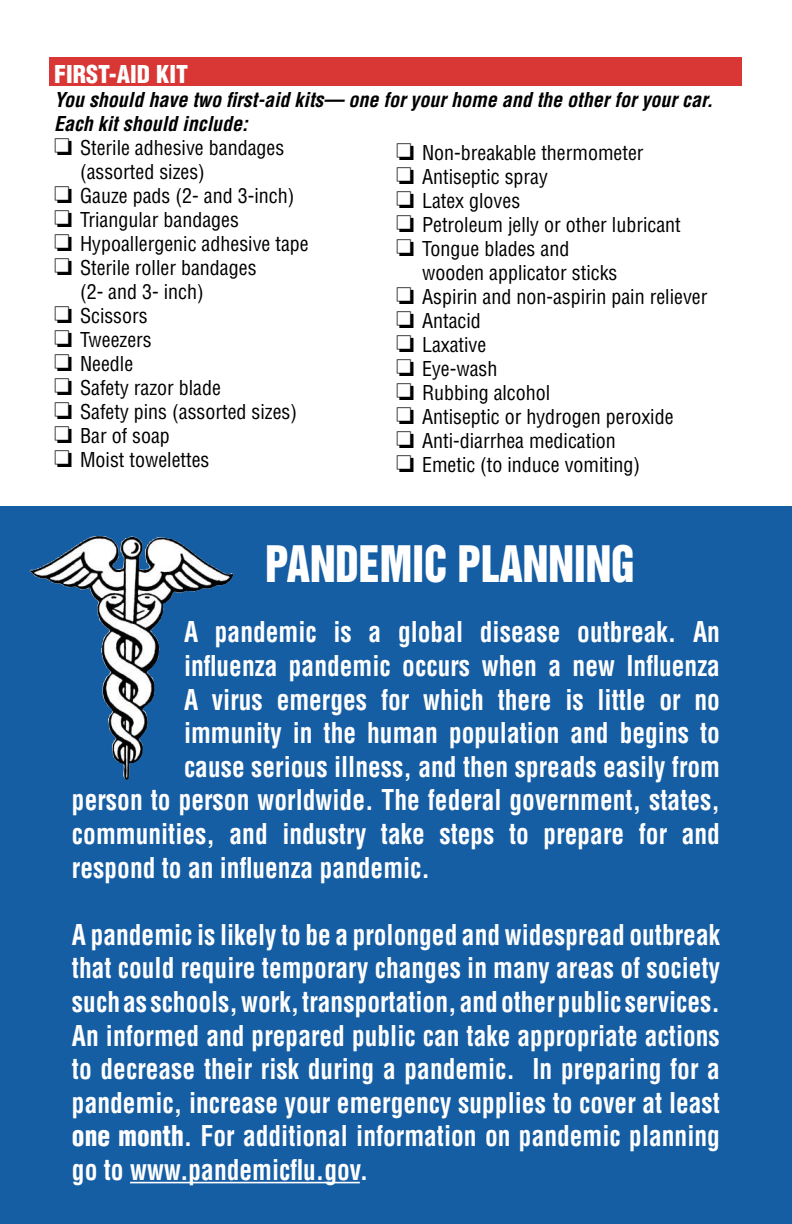
<style>
.page{position:relative;width:792px;height:1224px;background:#fff}
.page>*{position:absolute;margin:0;border:0;box-sizing:border-box;transform-origin:0 0}
.t1{font:46px "Helvetica Inserat";color:#fff;scale:.91 1}
.t2{font:700 condensed 28px/33.6px "Helvetica";color:#fff;text-align:justify;scale:.91 1}
.t3{font:900 condensed 24px "Helvetica";color:#fff}
.t4{font:condensed 20px "Helvetica";color:#000001}
.t5{font:italic 700 condensed 20px "Helvetica";color:#000001}
.s1{font-weight:900}
</style>
<div class="page">
<div style="left:50px;top:58px;width:692px;height:28px;background:#d93735"></div>
<div style="left:0;top:506px;width:792px;height:718px;background:#165ea4"></div>
<hr style="left:130px;top:1182px;width:230px;height:1px;background:#fff">
<img style="left:30px;top:538px;width:119px;height:242px">
<p class="t3" style="left:54px;top:59px;width:136px">FIRST-AID KIT</p>
<p class="t5" style="left:54px;top:88px;width:661px">You should have two first-aid kits— one for your home and the other for your car.</p>
<p class="t5" style="left:54px;top:112px;width:195px">Each kit should include:</p>
<p class="t4" style="left:54px;top:135px;width:232px">❏ Sterile adhesive bandages</p>
<p class="t4" style="left:80px;top:159px;width:126px">(assorted sizes)</p>
<p class="t4" style="left:54px;top:183px;width:242px">❏ Gauze pads (2- and 3-inch)</p>
<p class="t4" style="left:54px;top:207px;width:187px">❏ Triangular bandages</p>
<p class="t4" style="left:54px;top:231px;width:256px">❏ Hypoallergenic adhesive tape</p>
<p class="t4" style="left:54px;top:255px;width:204px">❏ Sterile roller bandages</p>
<p class="t4" style="left:80px;top:279px;width:125px">(2- and 3- inch)</p>
<p class="t4" style="left:54px;top:303px;width:95px">❏ Scissors</p>
<p class="t4" style="left:54px;top:327px;width:99px">❏ Tweezers</p>
<p class="t4" style="left:54px;top:351px;width:81px">❏ Needle</p>
<p class="t4" style="left:54px;top:375px;width:169px">❏ Safety razor blade</p>
<p class="t4" style="left:54px;top:399px;width:245px">❏ Safety pins (assorted sizes)</p>
<p class="t4" style="left:54px;top:423px;width:117px">❏ Bar of soap</p>
<p class="t4" style="left:54px;top:447px;width:157px">❏ Moist towelettes</p>
<p class="t4" style="left:396px;top:140px;width:249px">❏ Non-breakable thermometer</p>
<p class="t4" style="left:396px;top:164px;width:154px">❏ Antiseptic spray</p>
<p class="t4" style="left:396px;top:188px;width:126px">❏ Latex gloves</p>
<p class="t4" style="left:396px;top:212px;width:286px">❏ Petroleum jelly or other lubricant</p>
<p class="t4" style="left:396px;top:236px;width:175px">❏ Tongue blades and</p>
<p class="t4" style="left:422px;top:260px;width:197px">wooden applicator sticks</p>
<p class="t4" style="left:396px;top:284px;width:313px">❏ Aspirin and non-aspirin pain reliever</p>
<p class="t4" style="left:396px;top:308px;width:86px">❏ Antacid</p>
<p class="t4" style="left:396px;top:332px;width:92px">❏ Laxative</p>
<p class="t4" style="left:396px;top:356px;width:103px">❏ Eye-wash</p>
<p class="t4" style="left:396px;top:380px;width:156px">❏ Rubbing alcohol</p>
<p class="t4" style="left:396px;top:404px;width:279px">❏ Antiseptic or hydrogen peroxide</p>
<p class="t4" style="left:396px;top:428px;width:221px">❏ Anti-diarrhea medication</p>
<p class="t4" style="left:396px;top:452px;width:246px">❏ Emetic (to induce vomiting)</p>
<h1 class="t1" style="left:265px;top:537px;width:407px">PANDEMIC PLANNING</h1>
<p class="t2" style="left:184px;top:615px;width:591px">A pandemic is a global disease outbreak. An</p>
<p class="t2" style="left:184px;top:649px;width:591px">influenza pandemic occurs when a new Influenza</p>
<p class="t2" style="left:184px;top:682px;width:590px">A virus emerges for which there is little or no</p>
<p class="t2" style="left:184px;top:716px;width:591px">immunity in the human population and begins to</p>
<p class="t2" style="left:184px;top:750px;width:591px">cause serious illness, and then spreads easily from</p>
<p class="t2" style="left:72px;top:783px;width:714px">person to person worldwide. The federal government, states,</p>
<p class="t2" style="left:72px;top:817px;width:714px">communities, and industry take steps to prepare for and</p>
<p class="t2" style="left:72px;top:850px;width:395px">respond to an influenza pandemic.</p>
<p class="t2" style="left:72px;top:918px;width:714px">A pandemic is likely to be a prolonged and widespread outbreak that could require temporary changes in many areas of society such as schools, work, transportation, and other public services.<br>An informed and prepared public can take appropriate actions to decrease their risk during a pandemic. In preparing for a pandemic, increase your emergency supplies to cover at least <span class="s1">one month</span>. For additional information on pandemic planning go to www.pandemicflu.gov.</p>
</div>
